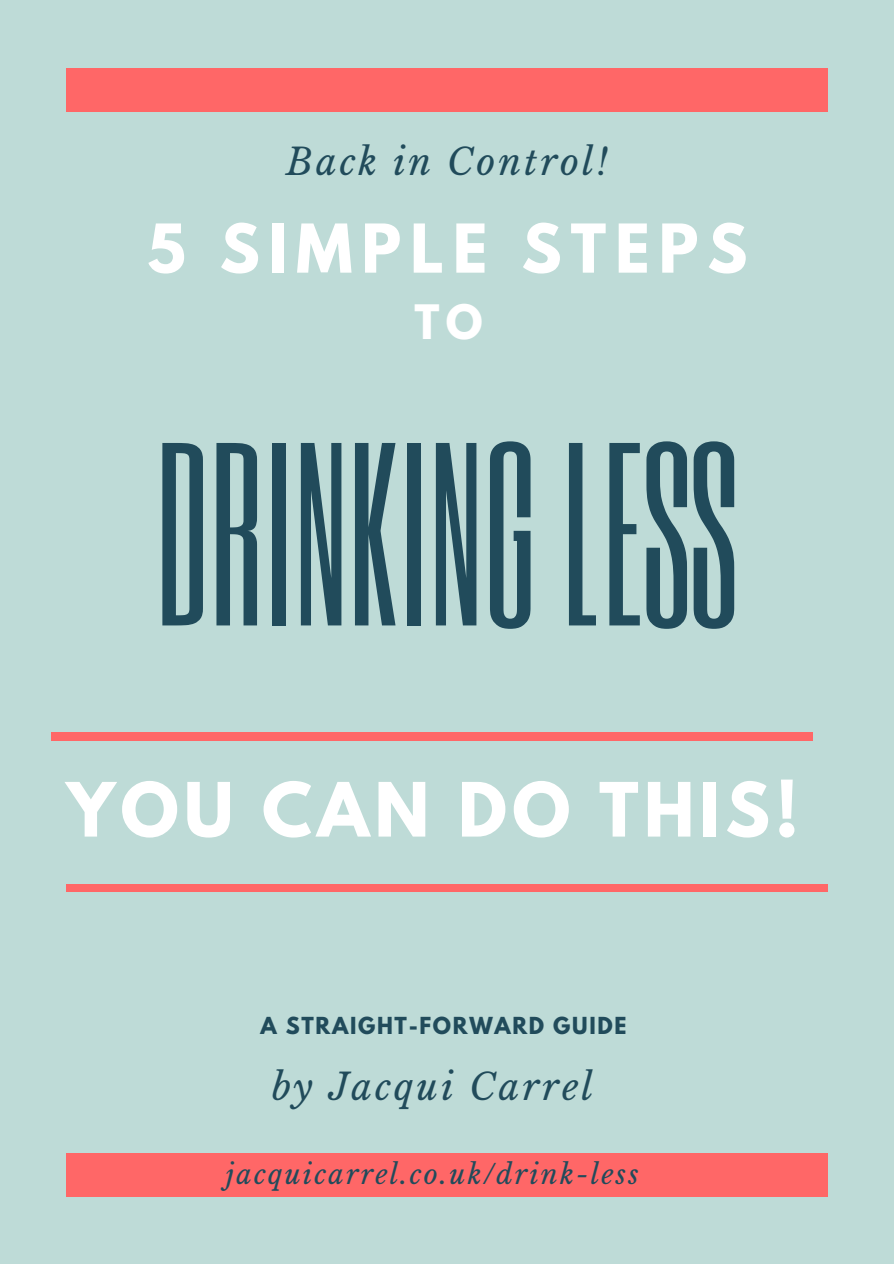
<style>
.page{position:relative;width:894px;height:1264px;background:#fff}
.page>*{position:absolute;margin:0;border:0;box-sizing:border-box;transform-origin:0 0}
.t1{font:216.15px "Six Caps";color:#214b5b}
.t2{font:700 66.3px "League Spartan";letter-spacing:.08em;color:#fff}
.t3{font:700 59.55px "League Spartan";letter-spacing:.15em;color:#fff}
.t4{font:700 42px "League Spartan";color:#fff}
.t5{font:italic 36.3px "Libre Baskerville";letter-spacing:.08em;color:#214b5b}
.t6{font:italic 27px "Libre Baskerville";letter-spacing:.08em;color:#214b5b}
.t7{font:700 20.85px "League Spartan";letter-spacing:.08em;color:#214b5b}
</style>
<div class="page">
<div style="left:0;top:0;width:893px;height:1263px;background:#bedbd7"></div>
<div style="left:66px;top:68px;width:761px;height:43px;background:#ff6767"></div>
<div style="left:66px;top:1153px;width:761px;height:43px;background:#ff6767"></div>
<div style="left:66px;top:884px;width:761px;height:8px;background:#ff6767"></div>
<div style="left:51px;top:732px;width:762px;height:8px;background:#ff6767"></div>
<h3 class="t5" style="left:286px;top:139px;width:323px">Back in Control!</h3>
<h3 class="t3" style="left:147px;top:219px;width:601px">5 SIMPLE STEPS</h3>
<h3 class="t4" style="left:414px;top:301px;width:70px">TO</h3>
<h1 class="t1" style="left:156px;top:387px;width:583px">DRINKING LESS</h1>
<h2 class="t2" style="left:66px;top:777px;width:733px">YOU CAN DO THIS!</h2>
<p class="t7" style="left:260px;top:1015px;width:367px">A STRAIGHT-FORWARD GUIDE</p>
<h3 class="t5" style="left:272px;top:1064px;width:322px">by Jacqui Carrel</h3>
<p class="t6" style="left:226px;top:1158px;width:414px">jacquicarrel.co.uk/drink-less</p>
</div>
